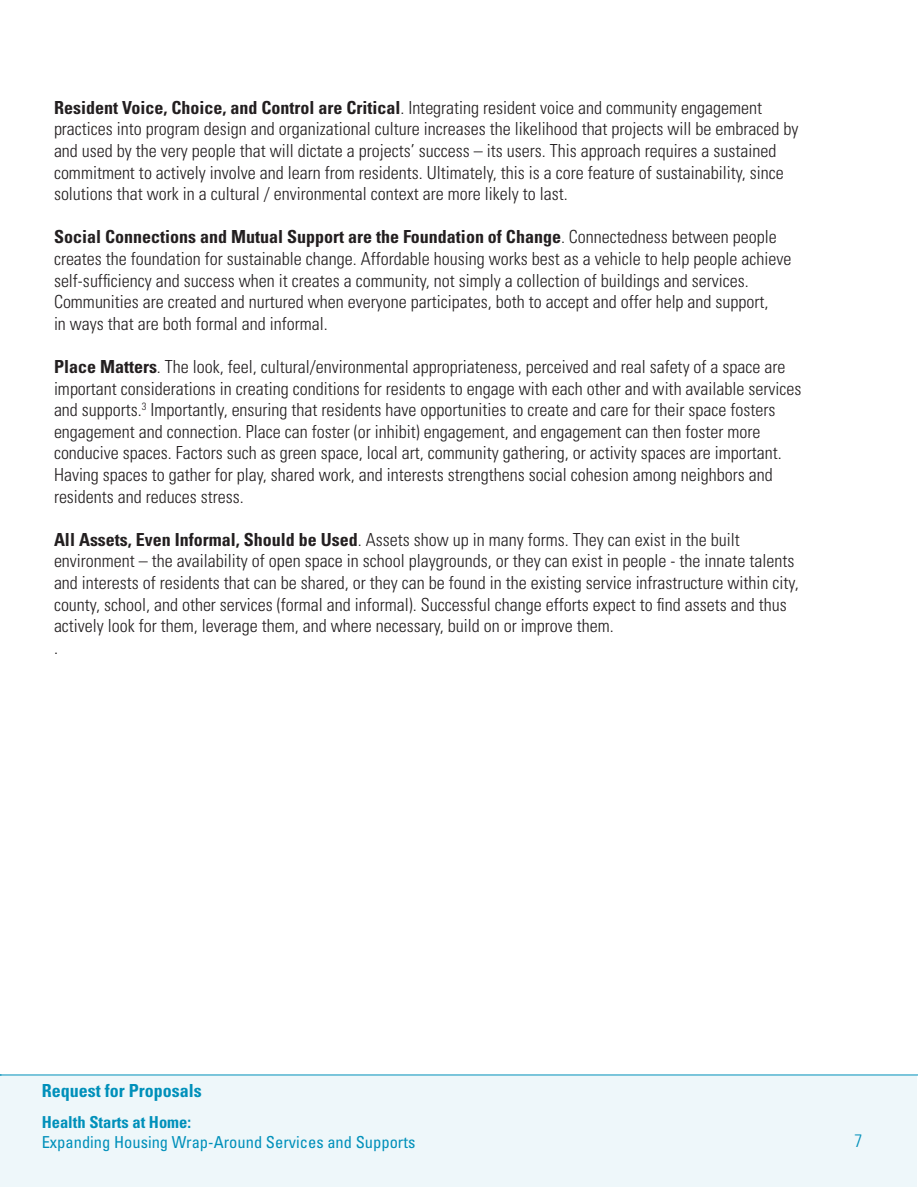
<style>
.page{position:relative;width:918px;height:1188px;background:#fff}
.page>*{position:absolute;margin:0;border:0;box-sizing:border-box;transform-origin:0 0}
.t1{font:300 condensed 18px/21.6px "Univers LT Std";color:#231f20}
.t2{font:700 condensed 18px "Univers LT Std";color:#0090ba}
.t3{font:300 condensed 18px "Univers LT Std";color:#0090ba}
.t4{font:condensed 16.5px "Univers LT Std";color:#0090ba}
.t5{font:700 condensed 16.5px "Univers LT Std";color:#0090ba}
.s1{font-weight:700}
</style>
<div class="page">
<div style="left:0;top:1075px;width:917px;height:112px;background:#eef7fa"></div>
<hr style="left:0;top:1075px;width:918px;height:1px;background:#0090ba">
<p class="t1" style="left:54px;top:97px;width:710px"><span class="s1">Resident Voice, Choice, and Control are Critical</span>. Integrating resident voice and community engagement</p>
<p class="t1" style="left:54px;top:118px;width:746px">practices into program design and organizational culture increases the likelihood that projects will be embraced by and used by the very people that will dictate a projects’ success – its users. This approach requires a sustained commitment to actively involve and learn from residents. Ultimately, this is a core feature of sustainability, since solutions that work in a cultural / environmental context are more likely to last.</p>
<p class="t1" style="left:54px;top:226px;width:739px"><span class="s1">Social Connections and Mutual Support are the Foundation of Change</span>. Connectedness between people creates the foundation for sustainable change. Affordable housing works best as a vehicle to help people achieve self-sufficiency and success when it creates a community, not simply a collection of buildings and services.</p>
<p class="t1" style="left:54px;top:291px;width:716px">Communities are created and nurtured when everyone participates, both to accept and offer help and support,</p>
<p class="t1" style="left:54px;top:313px;width:275px">in ways that are both formal and informal.</p>
<p class="t1" style="left:54px;top:356px;width:749px"><span class="s1">Place Matters</span>. The look, feel, cultural/environmental appropriateness, perceived and real safety of a space are important considerations in creating conditions for residents to engage with each other and with available services and supports.<sup>3</sup> Importantly, ensuring that residents have opportunities to create and care for their space fosters engagement and connection. Place can foster (or inhibit) engagement, and engagement can then foster more conducive spaces. Factors such as green space, local art, community gathering, or activity spaces are important.<br>Having spaces to gather for play, shared work, and interests strengthens social cohesion among neighbors and residents and reduces stress.</p>
<p class="t1" style="left:54px;top:529px;width:746px"><span class="s1">All Assets, Even Informal, Should be Used</span>. Assets show up in many forms. They can exist in the built environment – the availability of open space in school playgrounds, or they can exist in people - the innate talents and interests of residents that can be shared, or they can be found in the existing service infrastructure within city, county, school, and other services (formal and informal). Successful change efforts expect to find assets and thus actively look for them, leverage them, and where necessary, build on or improve them.</p>
<p class="t1" style="left:54px;top:637px;width:5px">.</p>
<p class="t2" style="left:42px;top:1079px;width:161px">Request for Proposals</p>
<p class="t5" style="left:42px;top:1112px;width:151px">Health Starts at Home:</p>
<p class="t4" style="left:42px;top:1132px;width:375px">Expanding Housing Wrap-Around Services and Supports</p>
<p class="t3" style="left:855px;top:1130px;width:9px">7</p>
</div>
